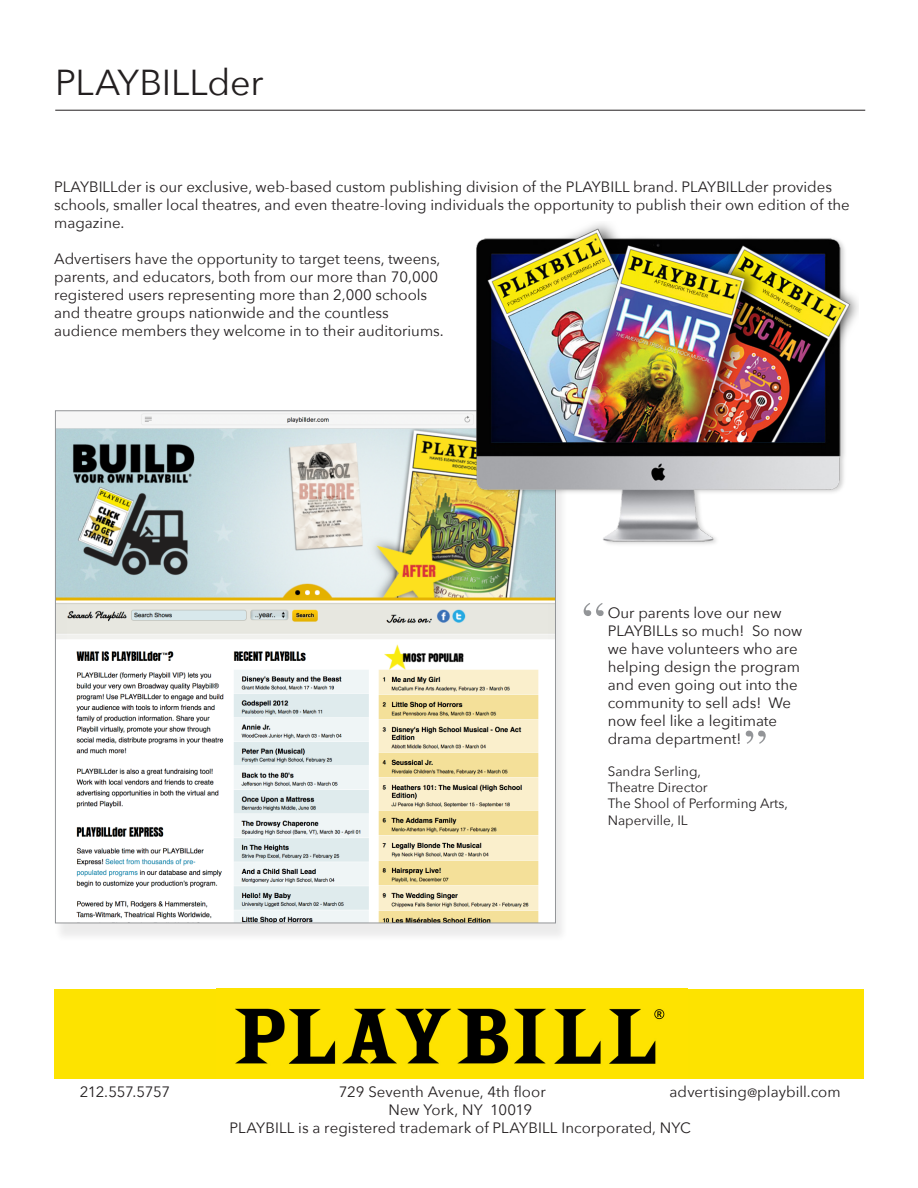
<style>
.page{position:relative;width:918px;height:1188px;background:#fff}
.page>*{position:absolute;margin:0;border:0;box-sizing:border-box;transform-origin:0 0}
.t1{font:54px "Times";color:#939598}
.t2{font:36px "Avenir Next";letter-spacing:-.01em;color:#231f20}
.t3{font:15px/18px "Avenir Next";color:#231f20}
.t4{font:15px "Avenir Next";letter-spacing:-.025em;color:#231f20}
.t5{font:13.5px "Avenir Next";color:#231f20}
.s1{font-size:12px}
</style>
<div class="page">
<div style="left:54px;top:989px;width:810px;height:90px;background:#fde300"></div>
<div style="left:54px;top:415px;width:515px;height:527px;background:#231f20;opacity:.09"></div>
<img style="left:57px;top:413px;width:497px;height:508px">
<img style="left:468px;top:223px;width:390px;height:335px">
<img style="left:235px;top:1008px;width:430px;height:56px">
<hr style="left:55px;top:110px;width:810px;height:1px;background:#231f20">
<p class="t2" style="left:55px;top:52px;width:210px">PLAYBILLder</p>
<p class="t3" style="left:54px;top:178px;width:797px">PLAYBILLder is our exclusive, web-based custom publishing division of the PLAYBILL brand. PLAYBILLder provides schools, smaller local theatres, and even theatre-loving individuals the opportunity to publish their own edition of the magazine.</p>
<p class="t3" style="left:54px;top:250px;width:391px">Advertisers have the opportunity to target teens, tweens, parents, and educators, both from our more than 70,000 registered users representing more than 2,000 schools and theatre groups nationwide and the countless audience members they welcome in to their auditoriums.</p>
<p class="t1" style="left:582px;top:571px;width:25px">“</p>
<p class="t3" style="left:608px;top:603px;width:196px">Our parents love our new<br>PLAYBILLs so much! So now we have volunteers who are helping design the program and even going out into the community to sell ads! We now feel like a legitimate drama department!</p>
<p class="t5" style="left:608px;top:760px;width:95px">Sandra Serling,</p>
<p class="t5" style="left:608px;top:776px;width:102px">Theatre Director</p>
<p class="t5" style="left:608px;top:792px;width:182px">The Shool of Performing Arts,</p>
<p class="t5" style="left:608px;top:809px;width:82px">Naperville, IL</p>
<p class="t1" style="left:767px;top:776px;width:25px;rotate:-180deg">“</p>
<p class="t4" style="left:80px;top:1080px;width:92px">212.557.5757</p>
<p class="t3" style="left:339px;top:1083px;width:208px">729 Seventh Avenue, 4th floor</p>
<p class="t3" style="left:670px;top:1083px;width:173px">advertising<span class="s1">@</span>playbill.com</p>
<p class="t3" style="left:388px;top:1101px;width:145px">New York, NY 10019</p>
<p class="t3" style="left:230px;top:1119px;width:463px">PLAYBILL is a registered trademark of PLAYBILL Incorporated, NYC</p>
</div>
